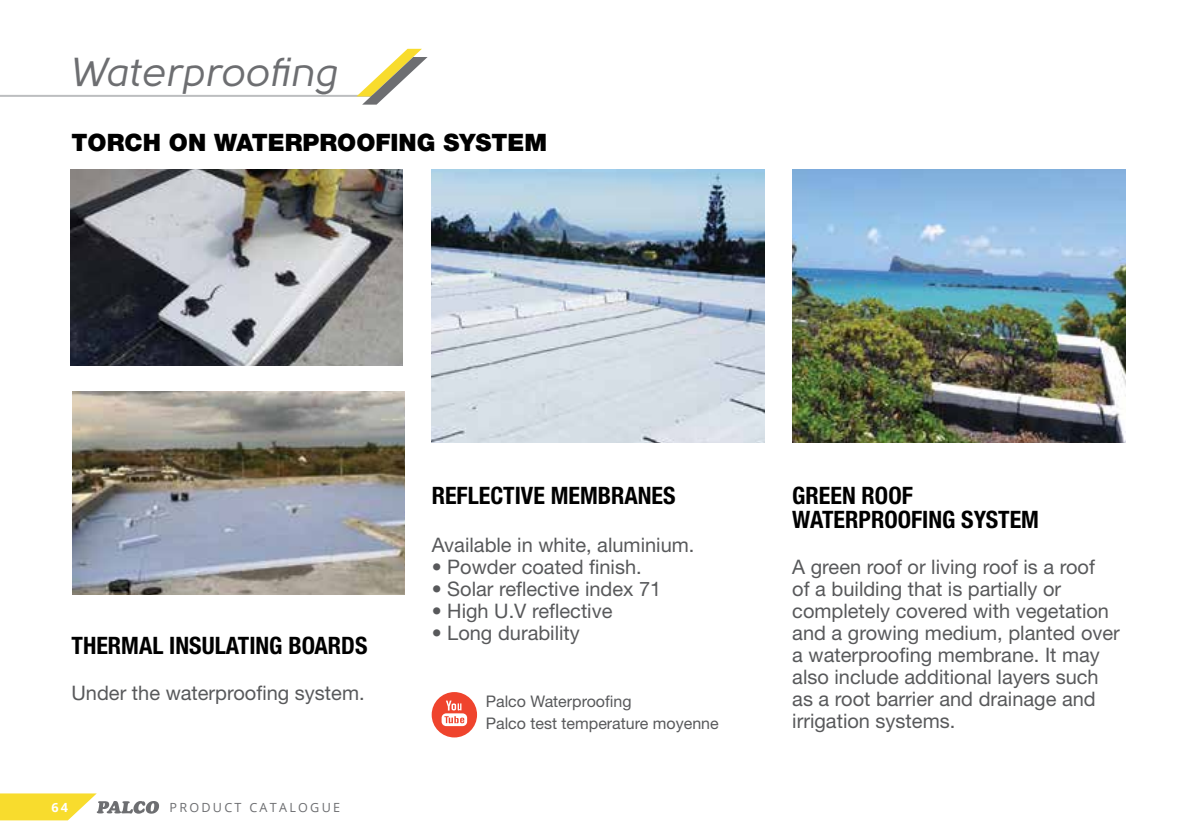
<style>
.page{position:relative;width:1191px;height:840px;background:#fff}
.page>*{position:absolute;margin:0;border:0;box-sizing:border-box;transform-origin:0 0}
.t1{font:40.2px "Solomon Sans Normal Italic";color:#6d6e71}
.t2{font:700 condensed 24px/24px "Helvetica Neue LT Std";color:#000}
.t3{font:900 24px "Helvetica Neue LT Std";color:#000}
.t4{font:20px/22px "Helvetica Neue LT Std";color:#58595b}
.t5{font:16px/22px "Helvetica Neue LT Std";color:#58595b}
.t6{font:12.6px "Open Sans";letter-spacing:.18em;color:#6d6e71}
.t7{font:700 12.6px "Open Sans";color:#fff}
</style>
<div class="page">
<svg style="left:0;top:793px;width:159px;height:26px"></svg>
<hr style="left:0;top:95px;width:382px;height:2px;background:#bcbec0">
<svg style="left:356px;top:49px;width:71px;height:56px"></svg>
<div style="left:432px;top:691px;width:45px;height:46px;background:#ef442d;border-radius:50%"></div>
<svg style="left:441px;top:700px;width:26px;height:25px"></svg>
<img style="left:70px;top:169px;width:333px;height:196px">
<img style="left:432px;top:169px;width:332px;height:273px">
<img style="left:72px;top:391px;width:333px;height:203px">
<img style="left:792px;top:169px;width:333px;height:273px">
<h1 class="t1" style="left:68px;top:49px;width:270px">Waterproofing</h1>
<p class="t3" style="left:72px;top:127px;width:477px">TORCH ON WATERPROOFING SYSTEM</p>
<p class="t2" style="left:72px;top:633px;width:297px">THERMAL INSULATING BOARDS</p>
<p class="t4" style="left:72px;top:681px;width:294px">Under the waterproofing system.</p>
<p class="t7" style="left:51px;top:798px;width:18px">64</p>
<p class="t6" style="left:169px;top:798px;width:172px">PRODUCT CATALOGUE</p>
<p class="t2" style="left:432px;top:482px;width:245px">REFLECTIVE MEMBRANES</p>
<p class="t4" style="left:432px;top:533px;width:264px">Available in white, aluminium.</p>
<p class="t4" style="left:432px;top:555px;width:211px">• Powder coated finish.</p>
<p class="t4" style="left:432px;top:577px;width:231px">• Solar reflective index 71</p>
<p class="t4" style="left:432px;top:599px;width:182px">• High U.V reflective</p>
<p class="t4" style="left:432px;top:621px;width:150px">• Long durability</p>
<p class="t5" style="left:486px;top:689px;width:234px">Palco Waterproofing<br>Palco test temperature moyenne</p>
<p class="t2" style="left:792px;top:482px;width:248px">GREEN ROOF<br>WATERPROOFING SYSTEM</p>
<p class="t4" style="left:792px;top:555px;width:329px">A green roof or living roof is a roof<br>of a building that is partially or completely covered with vegetation and a growing medium, planted over a waterproofing membrane. It may also include additional layers such as a root barrier and drainage and irrigation systems.</p>
</div>
